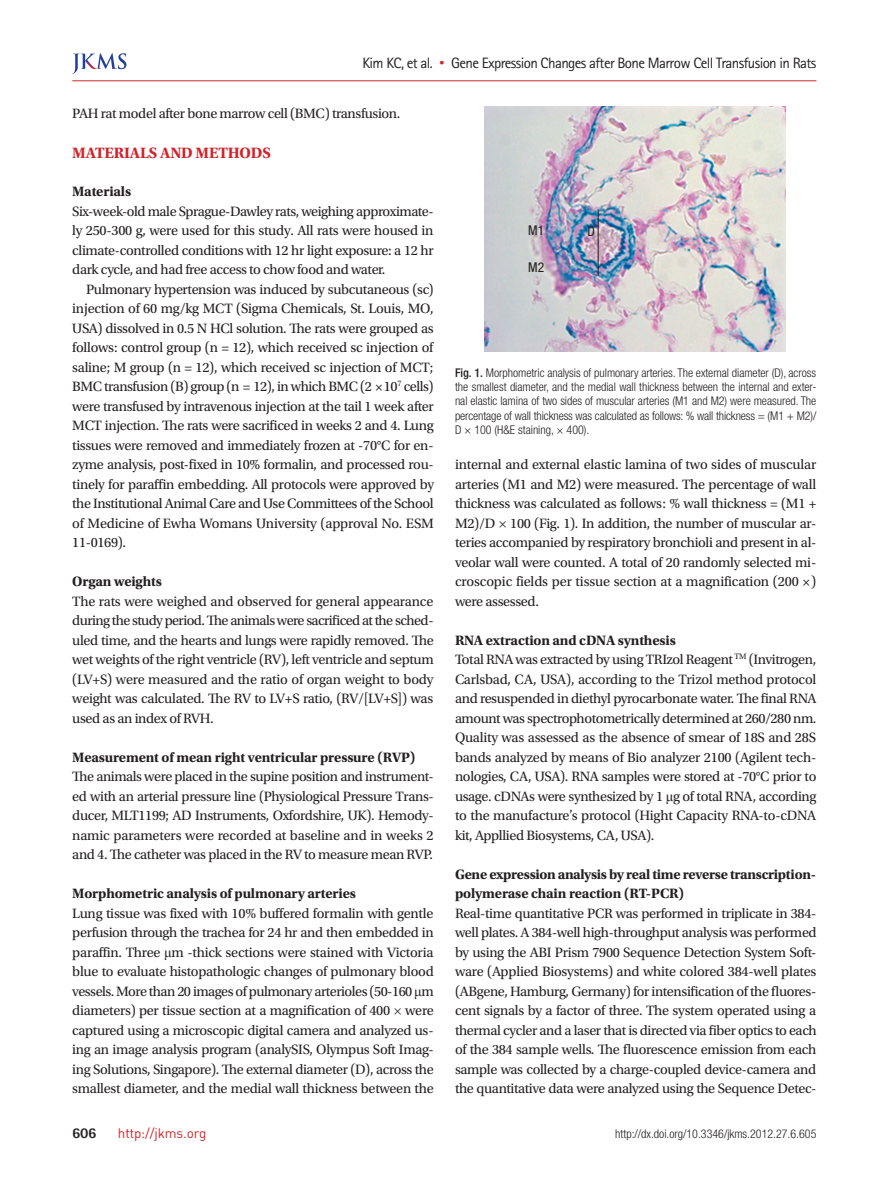
<style>
.page{position:relative;width:893px;height:1191px;background:#fff}
.page>*{position:absolute;margin:0;border:0;box-sizing:border-box;transform-origin:0 0}
.t1{font:700 15.75px "Utopia Std";letter-spacing:-.01em;color:#d1232a}
.t2{font:15px "Rotis Sans Serif Std";letter-spacing:-.04em;color:#231f20}
.t3{font:800 15px "Rotis Sans Serif Std";color:#231f20}
.t4{font:14.25px/19.5px "Utopia Std";letter-spacing:-.025em;color:#231f20;text-align:justify}
.t5{font:700 14.25px/19.5px "Utopia Std";letter-spacing:-.01em;color:#231f20}
.t6{font:13.5px "Dinreg";letter-spacing:-.01em;color:#d1232a}
.t7{font:condensed 13.5px "Helvetica Neue LT Std";color:#231f20}
.t8{font:300 condensed 12px/14.4px "Helvetica Neue LT Std";color:#231f20;text-align:justify}
.s1{font-family:"Dotum";color:#d1232a}
.s2{font-family:"Times New Roman"}
.s3{font-family:"Helvetica Neue LT Std";font-weight:300;font-stretch:condensed}
.s4{font-weight:500}
.s5{font-weight:700}
</style>
<div class="page">
<hr style="left:72px;top:80px;width:744px;height:1px;background:#d1232a">
<svg style="left:72px;top:53px;width:54px;height:21px"></svg>
<img style="left:485px;top:106px;width:301px;height:246px">
<hr style="left:598px;top:209px;width:1px;height:67px;background:#231f20">
<p class="t2" style="left:362px;top:54px;width:456px">Kim KC, et al. <span class="s1">•</span> Gene Expression Changes after Bone Marrow Cell Transfusion in Rats</p>
<p class="t4" style="left:72px;top:104px;width:330px">PAH rat model after bone marrow cell (BMC) transfusion.</p>
<p class="t1" style="left:72px;top:144px;width:200px">MATERIALS AND METHODS</p>
<p class="t5" style="left:72px;top:182px;width:60px">Materials</p>
<p class="t4" style="left:72px;top:202px;width:363px">Six-week-old male Sprague-Dawley rats, weighing approximate&shy;ly 250-300 g, were used for this study. All rats were housed in climate-controlled conditions with 12 hr light exposure: a 12 hr dark cycle, and had free access to chow food and water.</p>
<p class="t4" style="left:72px;top:279px;width:363px;text-indent:14px">Pulmonary hypertension was induced by subcutaneous (sc) injection of 60 mg/kg MCT (Sigma Chemicals, St. Louis, MO, USA) dissolved in 0.5 N HCl solution. The rats were grouped as follows: control group (n = 12), which received sc injection of saline; M group (n = 12), which received sc injection of MCT; BMC transfusion (B) group (n = 12), in which BMC (2 ×10<sup>7</sup> cells) were transfused by intravenous injection at the tail 1 week after MCT injection. The rats were sacrificed in weeks 2 and 4. Lung tissues were removed and immediately frozen at -70°C for en&shy;zyme analysis, post-fixed in 10% formalin, and processed rou&shy;tinely for paraffin embedding. All protocols were approved by the Institutional Animal Care and Use Committees of the School of Medicine of Ewha Womans University (approval No. ESM 11-0169).</p>
<p class="t5" style="left:72px;top:572px;width:91px">Organ weights</p>
<p class="t4" style="left:72px;top:591px;width:363px">The rats were weighed and observed for general appearance during the study period. The animals were sacrificed at the sched&shy;uled time, and the hearts and lungs were rapidly removed. The wet weights of the right ventricle (RV), left ventricle and septum (LV+S) were measured and the ratio of organ weight to body weight was calculated. The RV to LV+S ratio, (RV/[LV+S]) was used as an index of RVH.</p>
<p class="t5" style="left:72px;top:747px;width:345px">Measurement of mean right ventricular pressure (RVP)</p>
<p class="t4" style="left:72px;top:767px;width:363px">The animals were placed in the supine position and instrument&shy;ed with an arterial pressure line (Physiological Pressure Trans&shy;ducer, MLT1199; AD Instruments, Oxfordshire, UK). Hemody&shy;namic parameters were recorded at baseline and in weeks 2 and 4. The catheter was placed in the RV to measure mean RVP.</p>
<p class="t5" style="left:72px;top:884px;width:285px">Morphometric analysis of pulmonary arteries</p>
<p class="t4" style="left:72px;top:903px;width:363px">Lung tissue was fixed with 10% buffered formalin with gentle perfusion through the trachea for 24 hr and then embedded in paraffin. Three <span class="s2">μ</span>m -thick sections were stained with Victoria blue to evaluate histopathologic changes of pulmonary blood vessels. More than 20 images of pulmonary arterioles (50-160 <span class="s2">μ</span>m diameters) per tissue section at a magnification of 400 <span class="s3">×</span> were captured using a microscopic digital camera and analyzed us&shy;ing an image analysis program (analySIS, Olympus Soft Imag&shy;ing Solutions, Singapore). The external diameter (D), across the smallest diameter, and the medial wall thickness between the</p>
<p class="t7" style="left:528px;top:223px;width:17px">M1</p>
<p class="t7" style="left:528px;top:259px;width:17px">M2</p>
<p class="t7" style="left:587px;top:223px;width:9px">D</p>
<p class="t8" style="left:455px;top:365px;width:363px"><span class="s4">Fig. 1.</span> Morphometric analysis of pulmonary arteries. The external diameter (D), across the smallest diameter, and the medial wall thickness between the internal and exter&shy;nal elastic lamina of two sides of muscular arteries (M1 and M2) were measured. The percentage of wall thickness was calculated as follows: % wall thickness = (M1 + M2)/ D × 100 (H&amp;E staining, × 400).</p>
<p class="t4" style="left:455px;top:455px;width:363px">internal and external elastic lamina of two sides of muscular arteries (M1 and M2) were measured. The percentage of wall thickness was calculated as follows: % wall thickness = (M1 + M2)/D <span class="s3">×</span> 100 (Fig. 1). In addition, the number of muscular ar&shy;teries accompanied by respiratory bronchioli and present in al&shy;veolar wall were counted. A total of 20 randomly selected mi&shy;croscopic fields per tissue section at a magnification (200 ×) were assessed.</p>
<p class="t4" style="left:455px;top:630px;width:363px;text-align:left"><span class="s5">RNA extraction and cDNA synthesis<br></span>Total RNA was extracted by using TRIzol Reagent <sup>TM</sup> (Invitrogen, Carlsbad, CA, USA), according to the Trizol method protocol and resuspended in diethyl pyrocarbonate water. The final RNA amount was spectrophotometrically determined at 260/280 nm.<br>Quality was assessed as the absence of smear of 18S and 28S bands analyzed by means of Bio analyzer 2100 (Agilent tech&shy;nologies, CA, USA). RNA samples were stored at -70°C prior to usage. cDNAs were synthesized by 1 <span class="s2">μ</span>g of total RNA, according to the manufacture’s protocol (Hight Capacity RNA-to-cDNA kit, Appllied Biosystems, CA, USA).</p>
<p class="t5" style="left:455px;top:864px;width:363px">Gene expression analysis by real time reverse transcription&shy;polymerase chain reaction (RT-PCR)</p>
<p class="t4" style="left:455px;top:903px;width:363px">Real-time quantitative PCR was performed in triplicate in 384- well plates. A 384-well high-throughput analysis was performed by using the ABI Prism 7900 Sequence Detection System Soft&shy;ware (Applied Biosystems) and white colored 384-well plates (ABgene, Hamburg, Germany) for intensification of the fluores&shy;cent signals by a factor of three. The system operated using a thermal cycler and a laser that is directed via fiber optics to each of the 384 sample wells. The fluorescence emission from each sample was collected by a charge-coupled device-camera and the quantitative data were analyzed using the Sequence Detec-</p>
<p class="t3" style="left:72px;top:1123px;width:26px">606</p>
<p class="t6" style="left:118px;top:1124px;width:90px">http://jkms.org</p>
<p class="t8" style="left:615px;top:1126px;width:203px">http://dx.doi.org/10.3346/jkms.2012.27.6.605</p>
</div>
